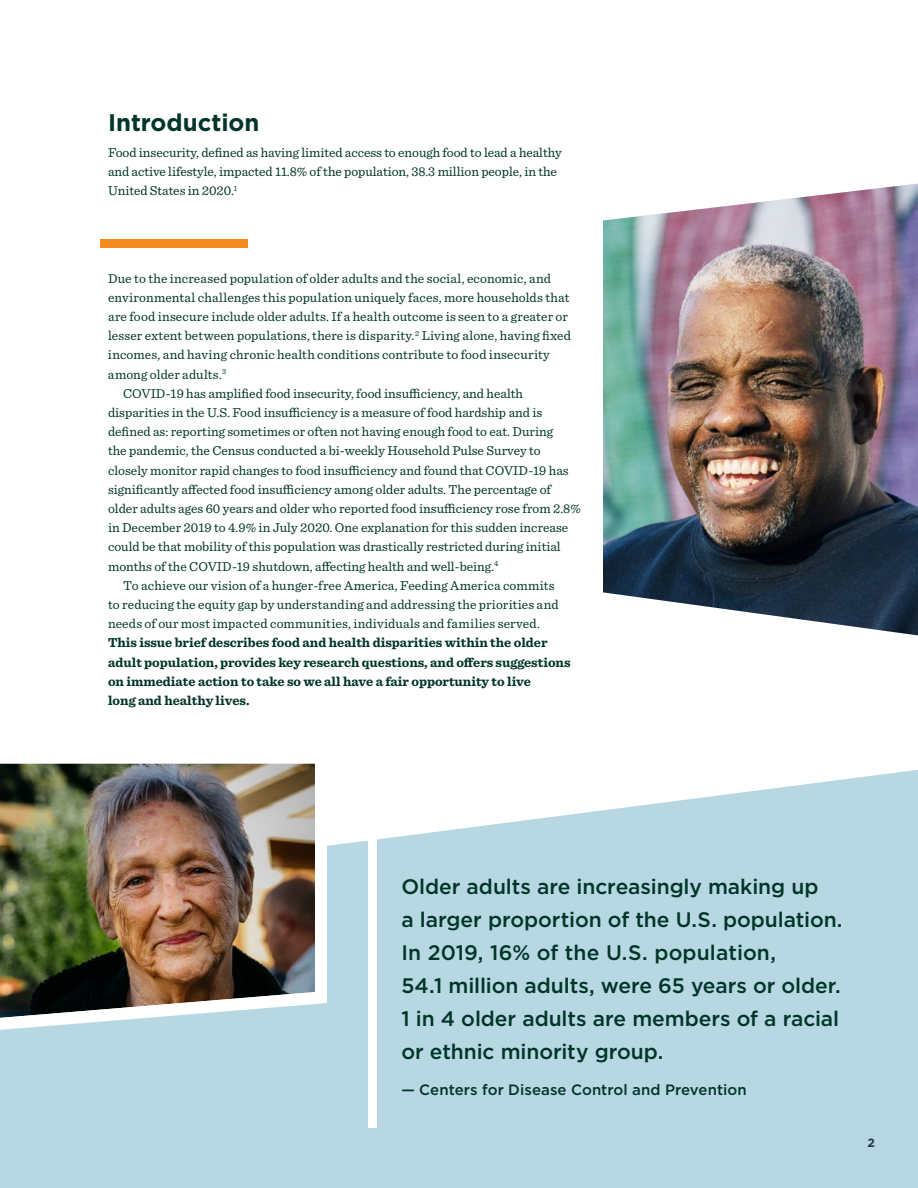
<style>
.page{position:relative;width:918px;height:1188px;background:#fff}
.page>*{position:absolute;margin:0;border:0;box-sizing:border-box;transform-origin:0 0}
.t1{font:700 24px "Gotham";color:#003529}
.t2{font:500 21px/33px "Gotham";letter-spacing:-.005em;color:#003529}
.t3{font:500 15px "Gotham";color:#003529}
.t4{font:13.5px/19.2px "Sentinel";color:#003529}
.t5{font:700 13.5px/19.2px "Sentinel";color:#003529}
.t6{font:700 12px "Gotham";color:#253948}
</style>
<div class="page">
<svg style="left:0;top:770px;width:918px;height:418px;background:#bcdae4"></svg>
<img style="left:603px;top:184px;width:315px;height:451px">
<div style="left:100px;top:239px;width:148px;height:9px;background:#f38b1e"></div>
<img style="left:0;top:763px;width:334px;height:276px">
<div style="left:368px;top:831px;width:9px;height:297px;background:#fff"></div>
<h1 class="t1" style="left:108px;top:106px;width:153px">Introduction</h1>
<p class="t4" style="left:108px;top:142px;width:455px">Food insecurity, defined as having limited access to enough food to lead a healthy and active lifestyle, impacted 11.8% of the population, 38.3 million people, in the<br>United States in 2020.<sup>1</sup></p>
<p class="t4" style="left:108px;top:268px;width:445px">Due to the increased population of older adults and the social, economic, and</p>
<p class="t4" style="left:108px;top:287px;width:463px">environmental challenges this population uniquely faces, more households that</p>
<p class="t4" style="left:108px;top:306px;width:461px">are food insecure include older adults. If a health outcome is seen to a greater or</p>
<p class="t4" style="left:108px;top:325px;width:464px">lesser extent between populations, there is disparity.<sup>2</sup> Living alone, having fixed</p>
<p class="t4" style="left:108px;top:345px;width:443px">incomes, and having chronic health conditions contribute to food insecurity</p>
<p class="t4" style="left:108px;top:364px;width:120px">among older adults.<sup>3</sup></p>
<p class="t4" style="left:123px;top:383px;width:402px">COVID-19 has amplified food insecurity, food insufficiency, and health</p>
<p class="t4" style="left:108px;top:402px;width:436px">disparities in the U.S. Food insufficiency is a measure of food hardship and is</p>
<p class="t4" style="left:108px;top:421px;width:447px">defined as: reporting sometimes or often not having enough food to eat. During</p>
<p class="t4" style="left:108px;top:441px;width:434px">the pandemic, the Census conducted a bi-weekly Household Pulse Survey to</p>
<p class="t4" style="left:108px;top:460px;width:462px">closely monitor rapid changes to food insufficiency and found that COVID-19 has</p>
<p class="t4" style="left:108px;top:479px;width:445px">significantly affected food insufficiency among older adults. The percentage of</p>
<p class="t4" style="left:108px;top:498px;width:474px">older adults ages 60 years and older who reported food insufficiency rose from 2.8%</p>
<p class="t4" style="left:108px;top:517px;width:462px">in December 2019 to 4.9% in July 2020. One explanation for this sudden increase</p>
<p class="t4" style="left:108px;top:537px;width:454px">could be that mobility of this population was drastically restricted during initial</p>
<p class="t4" style="left:108px;top:556px;width:392px">months of the COVID-19 shutdown, affecting health and well-being.<sup>4</sup></p>
<p class="t4" style="left:123px;top:575px;width:433px">To achieve our vision of a hunger-free America, Feeding America commits</p>
<p class="t4" style="left:108px;top:594px;width:452px">to reducing the equity gap by understanding and addressing the priorities and</p>
<p class="t4" style="left:108px;top:613px;width:433px">needs of our most impacted communities, individuals and families served.</p>
<p class="t5" style="left:108px;top:633px;width:464px">This issue brief describes food and health disparities within the older adult population, provides key research questions, and offers suggestions on immediate action to take so we all have a fair opportunity to live<br>long and healthy lives.</p>
<h2 class="t2" style="left:401px;top:870px;width:443px">Older adults are increasingly making up<br>a larger proportion of the U.S. population.<br>In 2019, 16% of the U.S. population,<br>54.1 million adults, were 65 years or older.<br>1 in 4 older adults are members of a racial or ethnic minority group.</h2>
<p class="t3" style="left:401px;top:1080px;width:347px">— Centers for Disease Control and Prevention</p>
<p class="t6" style="left:868px;top:1134px;width:9px">2</p>
</div>
